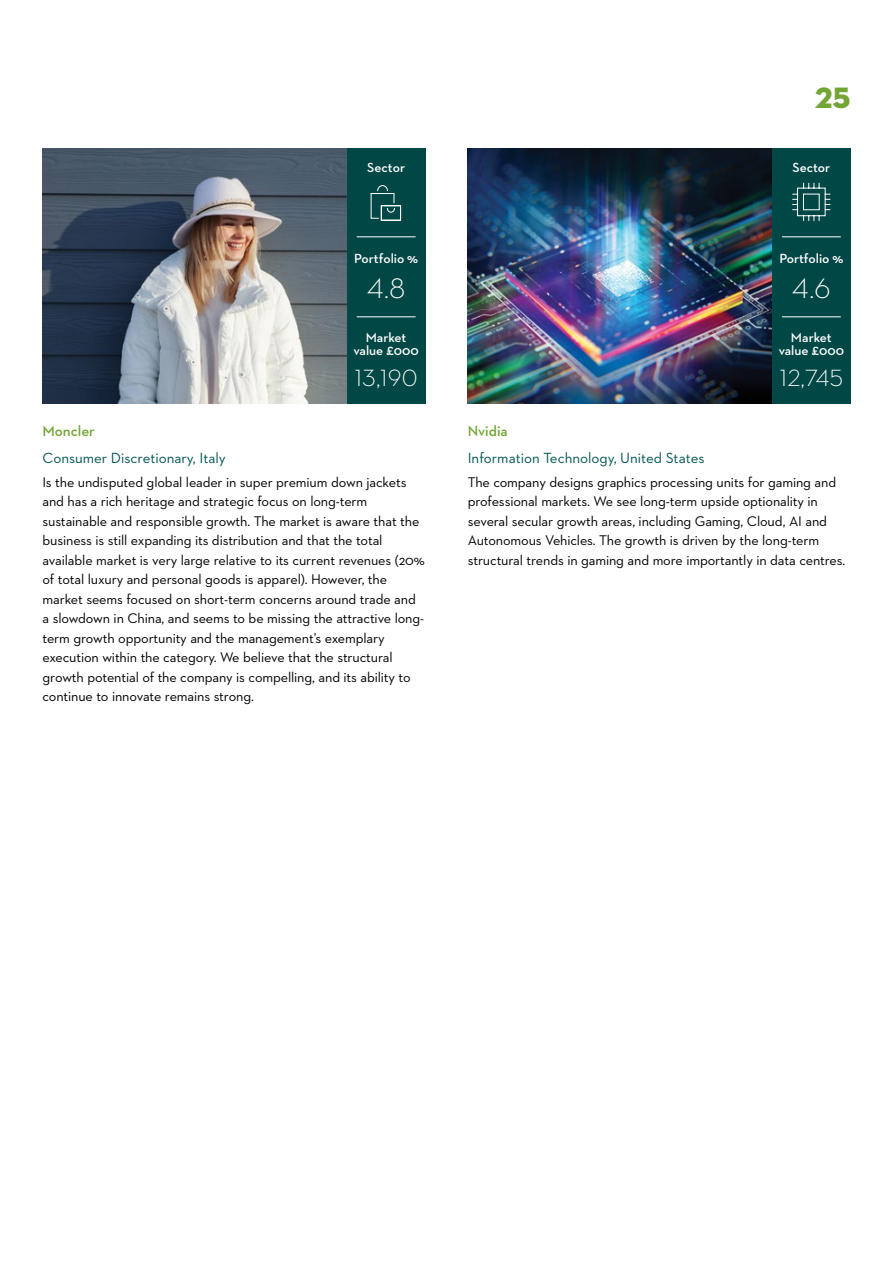
<style>
.page{position:relative;width:893px;height:1263px;background:#fff}
.page>*{position:absolute;margin:0;border:0;box-sizing:border-box;transform-origin:0 0}
.t1{font:300 39px "Neutraface 2 Display";color:#fff}
.t2{font:300 32.4px "Neutraface 2 Display";color:#fff}
.t3{font:30px "Neutraface 2 Display Titling";color:#73a534}
.t4{font:15px "Neutraface 2 Text";color:#005553}
.t5{font:600 15px "Neutraface 2 Text";color:#73a534}
.t6{font:14.25px/19.5px "Neutraface 2 Text";letter-spacing:-.01em;color:#000}
.t7{font:600 13.5px/13.5px "Neutraface 2 Text";color:#fff;text-align:center}
</style>
<div class="page">
<img style="left:43px;top:149px;width:304px;height:255px">
<img style="left:468px;top:149px;width:304px;height:255px">
<div style="left:347px;top:149px;width:78px;height:255px;background:#004745"></div>
<hr style="left:357px;top:236px;width:59px;height:1px;background:#fff">
<hr style="left:357px;top:316px;width:59px;height:1px;background:#fff">
<svg style="left:370px;top:185px;width:31px;height:36px"></svg>
<div style="left:772px;top:149px;width:78px;height:255px;background:#004745"></div>
<hr style="left:782px;top:236px;width:59px;height:1px;background:#fff">
<svg style="left:792px;top:182px;width:39px;height:39px"></svg>
<hr style="left:782px;top:316px;width:59px;height:1px;background:#fff">
<h3 class="t3" style="left:815px;top:79px;width:37px">25</h3>
<p class="t7" style="left:367px;top:160px;width:39px">Sector</p>
<p class="t7" style="left:792px;top:160px;width:39px">Sector</p>
<p class="t7" style="left:354px;top:251px;width:66px">Portfolio %</p>
<p class="t7" style="left:779px;top:251px;width:66px">Portfolio %</p>
<h1 class="t1" style="left:367px;top:264px;width:40px">4.8</h1>
<h1 class="t1" style="left:792px;top:264px;width:40px">4.6</h1>
<p class="t7" style="left:353px;top:330px;width:67px">Market value £000</p>
<p class="t7" style="left:779px;top:330px;width:67px">Market value £000</p>
<h2 class="t2" style="left:355px;top:358px;width:65px">13,190</h2>
<h2 class="t2" style="left:779px;top:358px;width:65px">12,745</h2>
<p class="t5" style="left:43px;top:421px;width:54px">Moncler</p>
<p class="t4" style="left:43px;top:448px;width:185px">Consumer Discretionary, Italy</p>
<p class="t6" style="left:43px;top:472px;width:384px">Is the undisputed global leader in super premium down jackets and has a rich heritage and strategic focus on long-term sustainable and responsible growth. The market is aware that the business is still expanding its distribution and that the total available market is very large relative to its current revenues (20% of total luxury and personal goods is apparel). However, the market seems focused on short-term concerns around trade and a slowdown in China, and seems to be missing the attractive long&shy;term growth opportunity and the management’s exemplary execution within the category. We believe that the structural growth potential of the company is compelling, and its ability to continue to innovate remains strong.</p>
<p class="t5" style="left:468px;top:421px;width:42px">Nvidia</p>
<p class="t4" style="left:468px;top:448px;width:238px">Information Technology, United States</p>
<p class="t6" style="left:468px;top:472px;width:379px">The company designs graphics processing units for gaming and professional markets. We see long-term upside optionality in several secular growth areas, including Gaming, Cloud, AI and Autonomous Vehicles. The growth is driven by the long-term structural trends in gaming and more importantly in data centres.</p>
</div>
